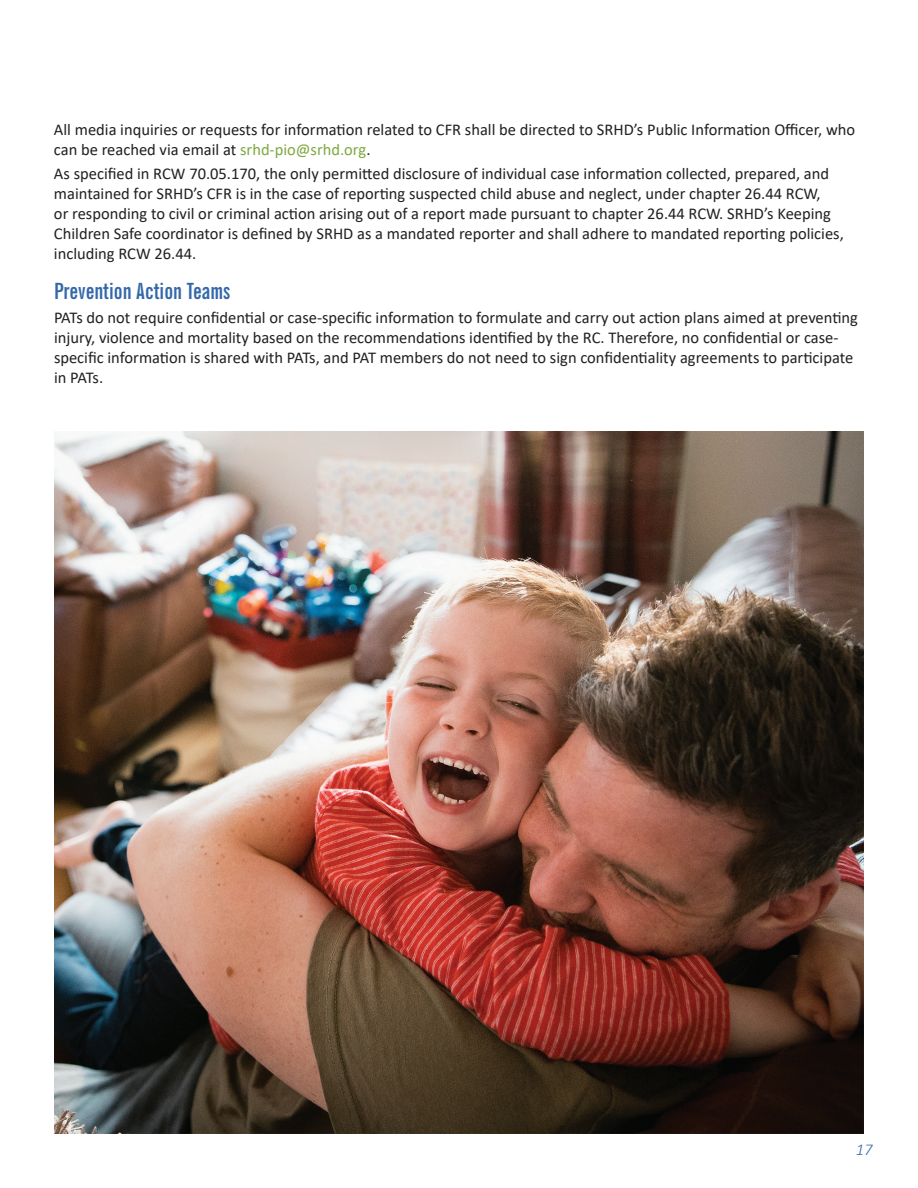
<style>
.page{position:relative;width:918px;height:1188px;background:#fff}
.page>*{position:absolute;margin:0;border:0;box-sizing:border-box;transform-origin:0 0}
.t1{font:700 extra-condensed 22.5px "News Gothic BT";color:#3468a9}
.t2{font:16.5px/19.8px "Calibri";color:#231f20}
.t3{font:italic 300 16.5px "Calibri";color:#3468a9}
.s1{color:#7fa83f}
</style>
<div class="page">
<img style="left:54px;top:432px;width:810px;height:702px">
<p class="t2" style="left:54px;top:120px;width:803px">All media inquiries or requests for information related to CFR shall be directed to SRHD’s Public Information Officer, who can be reached via email at <span class="s1">srhd-pio@srhd.org</span>.</p>
<p class="t2" style="left:54px;top:164px;width:791px">As specified in RCW 70.05.170, the only permitted disclosure of individual case information collected, prepared, and maintained for SRHD’s CFR is in the case of reporting suspected child abuse and neglect, under chapter 26.44 RCW,<br>or responding to civil or criminal action arising out of a report made pursuant to chapter 26.44 RCW. SRHD’s Keeping Children Safe coordinator is defined by SRHD as a mandated reporter and shall adhere to mandated reporting policies, including RCW 26.44.</p>
<h1 class="t1" style="left:54px;top:277px;width:178px">Prevention Action Teams</h1>
<p class="t2" style="left:54px;top:307px;width:805px">PATs do not require confidential or case-specific information to formulate and carry out action plans aimed at preventing injury, violence and mortality based on the recommendations identified by the RC. Therefore, no confidential or case&shy;specific information is shared with PATs, and PAT members do not need to sign confidentiality agreements to participate in PATs.</p>
<p class="t3" style="left:856px;top:1139px;width:18px">17</p>
</div>
